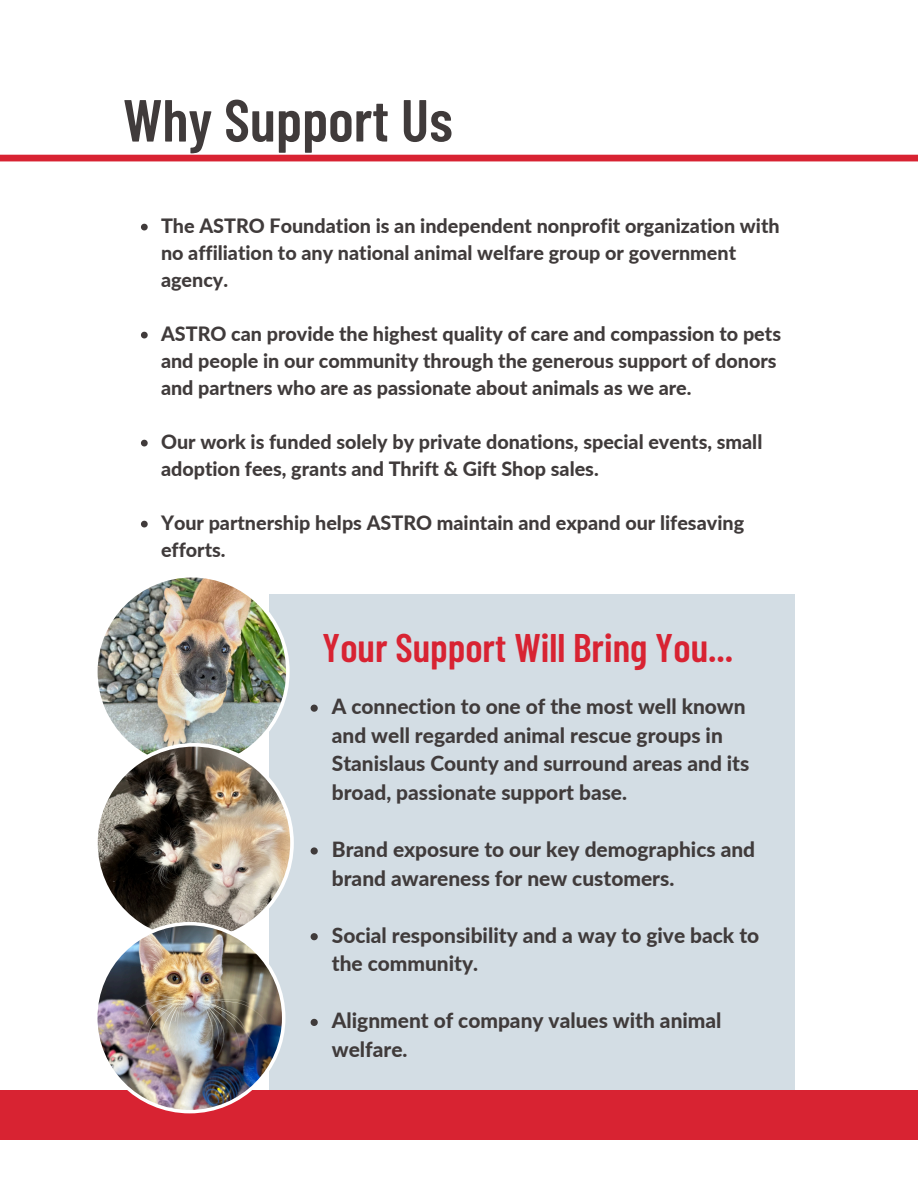
<style>
.page{position:relative;width:918px;height:1188px;background:#fff}
.page>*{position:absolute;margin:0;border:0;box-sizing:border-box;transform-origin:0 0}
.t1{font:600 59.25px "Barlow Condensed";color:#403b3b}
.t2{font:600 39.9px "Barlow Condensed";color:#d82332}
.t3{font:800 20.85px/28.5px "Lato";color:#403b3b}
.t4{font:800 19.8px/27px "Lato";color:#403b3b}
</style>
<div class="page">
<div style="left:269px;top:594px;width:526px;height:501px;background:#d3dde4"></div>
<svg style="left:141px;top:224px;width:7px;height:6px"></svg>
<svg style="left:141px;top:332px;width:7px;height:6px"></svg>
<svg style="left:141px;top:440px;width:7px;height:6px"></svg>
<svg style="left:141px;top:521px;width:7px;height:6px"></svg>
<svg style="left:311px;top:705px;width:7px;height:7px"></svg>
<svg style="left:311px;top:847px;width:7px;height:8px"></svg>
<svg style="left:311px;top:933px;width:7px;height:7px"></svg>
<svg style="left:311px;top:1019px;width:7px;height:7px"></svg>
<div style="left:0;top:155px;width:918px;height:6px;background:#d82332"></div>
<div style="left:0;top:1091px;width:918px;height:49px;background:#d82332"></div>
<img style="left:94px;top:577px;width:200px;height:536px">
<h1 class="t1" style="left:123px;top:82px;width:331px">Why Support Us</h1>
<p class="t4" style="left:161px;top:212px;width:620px">The ASTRO Foundation is an independent nonprofit organization with no affiliation to any national animal welfare group or government agency.</p>
<p class="t4" style="left:161px;top:320px;width:622px">ASTRO can provide the highest quality of care and compassion to pets and people in our community through the generous support of donors and partners who are as passionate about animals as we are.</p>
<p class="t4" style="left:161px;top:428px;width:603px">Our work is funded solely by private donations, special events, small adoption fees, grants and Thrift &amp; Gift Shop sales.</p>
<p class="t4" style="left:161px;top:509px;width:585px">Your partnership helps ASTRO maintain and expand our lifesaving efforts.</p>
<h2 class="t2" style="left:322px;top:622px;width:413px">Your Support Will Bring You...</h2>
<p class="t3" style="left:332px;top:692px;width:419px">A connection to one of the most well known and well regarded animal rescue groups in Stanislaus County and surround areas and its broad, passionate support base.</p>
<p class="t3" style="left:332px;top:835px;width:425px">Brand exposure to our key demographics and brand awareness for new customers.</p>
<p class="t3" style="left:332px;top:920px;width:429px">Social responsibility and a way to give back to the community.</p>
<p class="t3" style="left:332px;top:1006px;width:391px">Alignment of company values with animal welfare.</p>
</div>
